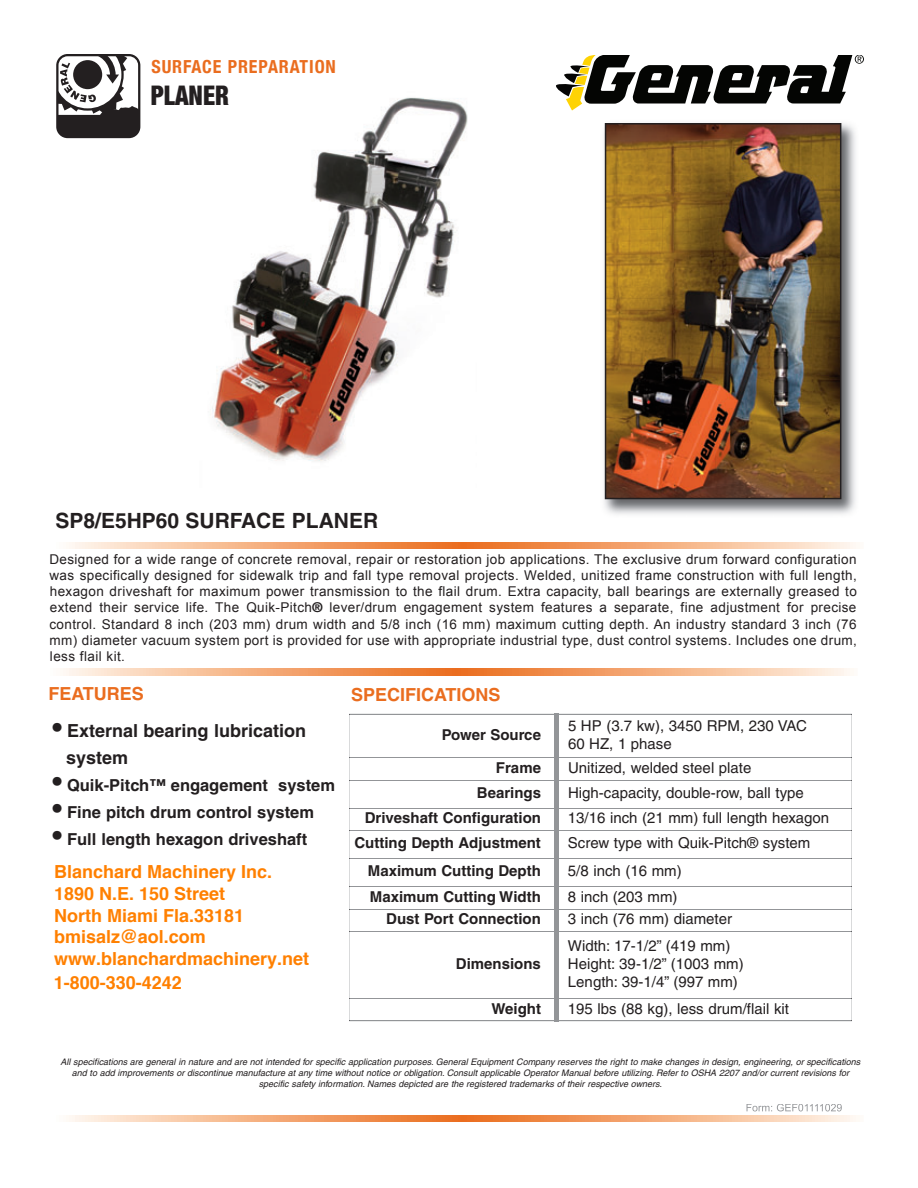
<style>
.page{position:relative;width:918px;height:1188px;background:#fff}
.page>*{position:absolute;margin:0;border:0;box-sizing:border-box;transform-origin:0 0}
.t1{font:900 condensed 27px "Helvetica Neue";color:#231f20;scale:.9 1}
.t2{font:700 21px "Helvetica";color:#231f20}
.t3{font:700 18px/21.6px "Helvetica";color:#ff8000}
.t4{font:700 18px/27px "Helvetica";color:#231f20}
.t5{font:700 18px "Helvetica";color:#ea6d1f}
.t6{font:700 condensed 18px "Helvetica Neue";letter-spacing:.05em;color:#ea6d1f}
.t7{font:700 16.5px "Helvetica";color:#231f20}
.t8{font:15px/18px "Helvetica";color:#231f20}
.t9{font:700 15px "Helvetica";color:#231f20}
.t10{font:13.5px/16.2px "Arial";letter-spacing:.03em;color:#231f20;text-align:justify}
.t11{font:italic 9px/10.8px "Helvetica";color:#231f20;text-align:center}
.s1{font-family:"Helvetica";font-weight:700}
.s2{font-size:27px}
</style>
<div class="page">
<img style="left:212px;top:97px;width:256px;height:364px">
<img style="left:604px;top:123px;width:252px;height:392px">
<img style="left:608px;top:126px;width:230px;height:370px">
<div style="left:605px;top:123px;width:236px;height:376px;border:2px solid #231f20"></div>
<svg style="left:556px;top:56px;width:308px;height:55px"></svg>
<div style="left:149px;top:77px;width:212px;height:37px;background:#fff"></div>
<svg style="left:140px;top:63px;width:1px;height:66px"></svg>
<svg style="left:56px;top:54px;width:84px;height:84px"></svg>
<svg style="left:69px;top:542px;width:787px;height:7px"></svg>
<svg style="left:69px;top:1115px;width:787px;height:7px"></svg>
<svg style="left:747px;top:1104px;width:76px;height:7px"></svg>
<svg style="left:350px;top:715px;width:502px;height:306px"></svg>
<hr style="left:349px;top:714px;width:1px;height:44px;background:#939598">
<hr style="left:349px;top:932px;width:1px;height:66px;background:#939598">
<hr style="left:852px;top:714px;width:1px;height:44px;background:#939598">
<hr style="left:852px;top:932px;width:1px;height:66px;background:#939598">
<hr style="left:350px;top:714px;width:502px;height:1px;background:#939598">
<hr style="left:350px;top:758px;width:502px;height:1px;background:#939598">
<hr style="left:350px;top:780px;width:502px;height:1px;background:#939598">
<hr style="left:350px;top:808px;width:502px;height:1px;background:#939598">
<hr style="left:350px;top:831px;width:502px;height:1px;background:#939598">
<hr style="left:350px;top:858px;width:502px;height:1px;background:#939598">
<hr style="left:350px;top:886px;width:502px;height:1px;background:#939598">
<hr style="left:350px;top:909px;width:502px;height:1px;background:#939598">
<hr style="left:350px;top:931px;width:502px;height:1px;background:#939598">
<svg style="left:349px;top:758px;width:1px;height:174px"></svg>
<hr style="left:350px;top:998px;width:502px;height:1px;background:#939598">
<hr style="left:350px;top:1021px;width:502px;height:1px;background:#939598">
<svg style="left:349px;top:998px;width:1px;height:24px"></svg>
<hr style="left:554px;top:713px;width:4px;height:309px;background:#939598">
<svg style="left:63px;top:669px;width:787px;height:6px"></svg>
<h3 class="t6" style="left:152px;top:55px;width:186px">SURFACE PREPARATION</h3>
<h1 class="t1" style="left:151px;top:79px;width:88px">PLANER</h1>
<h2 class="t2" style="left:56px;top:508px;width:324px">SP8/E5HP60 SURFACE PLANER</h2>
<p class="t10" style="left:49px;top:551px;width:809px">Designed for a wide range of concrete removal, repair or restoration job applications. The exclusive drum forward configuration was specifically designed for sidewalk trip and fall type removal projects. Welded, unitized frame construction with full length, hexagon driveshaft for maximum power transmission to the flail drum. Extra capacity, ball bearings are externally greased to extend their service life. The Quik-Pitch<span class="s1">®</span> lever/drum engagement system features a separate, fine adjustment for precise control. Standard 8 inch (203 mm) drum width and 5/8 inch (16 mm) maximum cutting depth. An industry standard 3 inch (76 mm) diameter vacuum system port is provided for use with appropriate industrial type, dust control systems. Includes one drum, less flail kit.</p>
<h3 class="t5" style="left:48px;top:683px;width:97px">FEATURES</h3>
<h3 class="t4" style="left:66px;top:717px;width:242px;text-indent:-14px"><span class="s2">•</span> External bearing lubrication system</h3>
<p class="t7" style="left:53px;top:775px;width:284px"><span class="s2">•</span> Quik-Pitch™ engagement system</p>
<p class="t7" style="left:53px;top:802px;width:263px"><span class="s2">•</span> Fine pitch drum control system</p>
<p class="t7" style="left:53px;top:829px;width:256px"><span class="s2">•</span> Full length hexagon driveshaft</p>
<h3 class="t5" style="left:351px;top:684px;width:151px">SPECIFICATIONS</h3>
<p class="t9" style="left:442px;top:725px;width:101px">Power Source</p>
<p class="t8" style="left:568px;top:716px;width:240px">5 HP (3.7 kw), 3450 RPM, 230 VAC<br>60 HZ, 1 phase</p>
<p class="t9" style="left:496px;top:758px;width:47px">Frame</p>
<p class="t8" style="left:568px;top:759px;width:185px">Unitized, welded steel plate</p>
<p class="t9" style="left:477px;top:784px;width:66px">Bearings</p>
<p class="t8" style="left:568px;top:784px;width:237px">High-capacity, double-row, ball type</p>
<p class="t9" style="left:365px;top:809px;width:178px">Driveshaft Configuration</p>
<p class="t8" style="left:568px;top:809px;width:263px">13/16 inch (21 mm) full length hexagon</p>
<p class="t9" style="left:354px;top:834px;width:188px">Cutting Depth Adjustment</p>
<p class="t8" style="left:568px;top:834px;width:244px">Screw type with Quik-Pitch® system</p>
<p class="t9" style="left:368px;top:862px;width:174px">Maximum Cutting Depth</p>
<p class="t8" style="left:568px;top:862px;width:115px">5/8 inch (16 mm)</p>
<p class="t9" style="left:370px;top:887px;width:172px">Maximum Cutting Width</p>
<p class="t8" style="left:568px;top:887px;width:111px">8 inch (203 mm)</p>
<p class="t9" style="left:386px;top:910px;width:156px">Dust Port Connection</p>
<p class="t8" style="left:568px;top:910px;width:166px">3 inch (76 mm) diameter</p>
<p class="t9" style="left:456px;top:954px;width:87px">Dimensions</p>
<h3 class="t3" style="left:54px;top:862px;width:257px">Blanchard Machinery Inc.<br>1890 N.E. 150 Street<br>North Miami Fla.33181 bmisalz@aol.com www.blanchardmachinery.net</h3>
<h3 class="t3" style="left:54px;top:972px;width:130px">1-800-330-4242</h3>
<p class="t8" style="left:568px;top:937px;width:177px">Width: 17-1/2” (419 mm)<br>Height: 39-1/2” (1003 mm)<br>Length: 39-1/4” (997 mm)</p>
<p class="t9" style="left:492px;top:999px;width:51px">Weight</p>
<p class="t8" style="left:568px;top:999px;width:223px">195 lbs (88 kg), less drum/flail kit</p>
<p class="t11" style="left:60px;top:1056px;width:802px">All specifications are general in nature and are not intended for specific application purposes. General Equipment Company reserves the right to make changes in design, engineering, or specifications and to add improvements or discontinue manufacture at any time without notice or obligation. Consult applicable Operator Manual before utilizing. Refer to OSHA 2207 and/or current revisions for specific safety information. Names depicted are the registered trademarks of their respective owners.</p>
</div>
